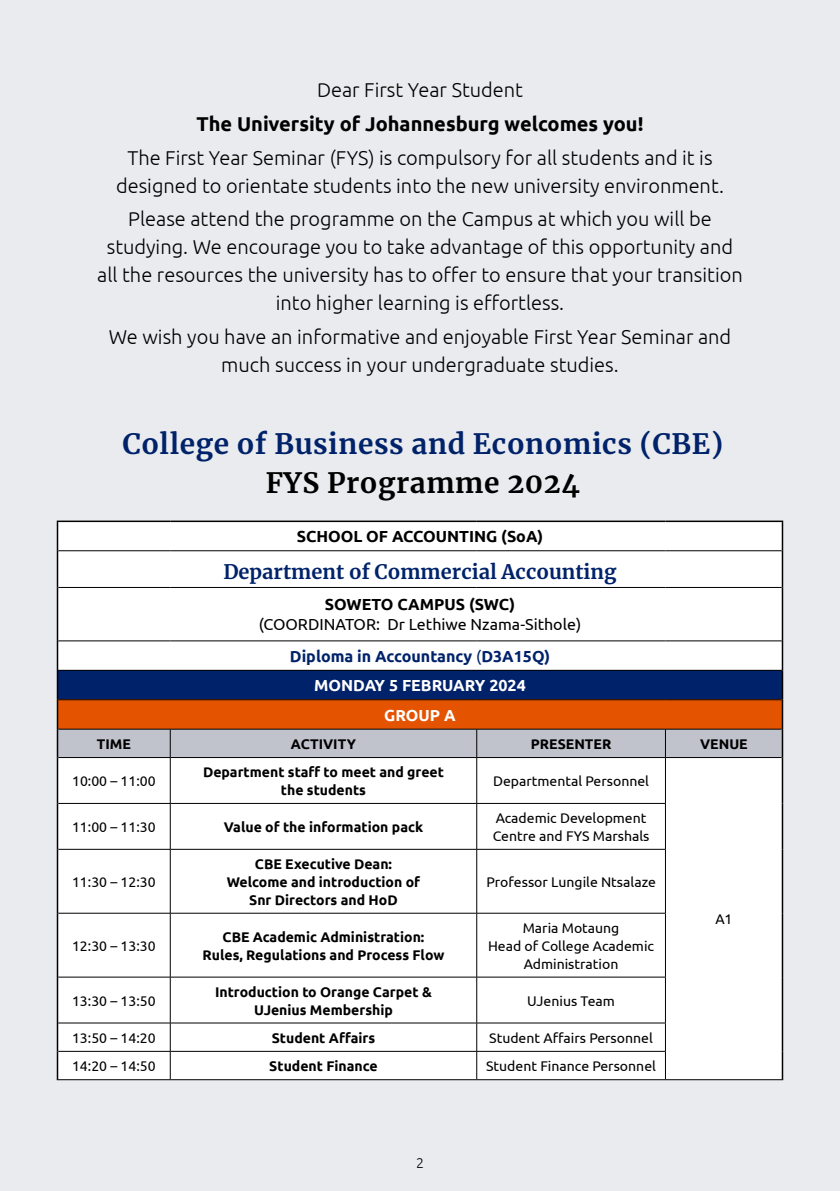
<style>
.page{position:relative;width:840px;height:1191px;background:#fff}
.page>*{position:absolute;margin:0;border:0;box-sizing:border-box;transform-origin:0 0}
.t1{font:700 28px "Merriweather";letter-spacing:.02em;color:#00226a}
.t2{font:700 28px "Merriweather";letter-spacing:.02em;color:#000}
.t3{font:300 20px/28px "Ubuntu";color:#000;text-align:center}
.t4{font:700 20px "Ubuntu";color:#000}
.t5{font:700 20px "Merriweather";color:#00226a}
.t6{font:16px/31.4px "Ubuntu";color:#000;text-align:center}
.t7{font:700 16px "Ubuntu";color:#000}
.t8{font:700 16px/29.4px "Ubuntu";color:#fff;text-align:center}
.t9{font:700 14px/18px "Ubuntu";color:#000;text-align:center}
.t10{font:14px/18px "Ubuntu";color:#000}
.t11{font:300 14px "Ubuntu";color:#000}
.s1{font-weight:700;color:#00226a}
.s2{color:#00226a}
</style>
<div class="page">
<div style="left:0;top:0;width:839px;height:1191px;background:#e9ebee"></div>
<hr style="left:839px;top:0;width:1px;height:1191px;background:#e9ebee">
<div style="left:58px;top:522px;width:723px;height:557px;background:#fff"></div>
<div style="left:57px;top:670px;width:725px;height:29px;background:#00226a"></div>
<div style="left:57px;top:699px;width:725px;height:30px;background:#e45400"></div>
<hr style="left:57px;top:520px;width:113px;height:2px;background:#000">
<svg style="left:57px;top:522px;width:1px;height:29px"></svg>
<hr style="left:170px;top:520px;width:306px;height:2px;background:#000">
<hr style="left:476px;top:520px;width:189px;height:2px;background:#000">
<hr style="left:665px;top:520px;width:117px;height:2px;background:#000">
<svg style="left:781px;top:522px;width:1px;height:29px"></svg>
<hr style="left:57px;top:551px;width:1px;height:36px;background:#000">
<hr style="left:781px;top:551px;width:1px;height:36px;background:#000">
<hr style="left:57px;top:587px;width:1px;height:54px;background:#000">
<hr style="left:781px;top:587px;width:1px;height:54px;background:#000">
<svg style="left:57px;top:641px;width:1px;height:58px"></svg>
<svg style="left:781px;top:641px;width:1px;height:58px"></svg>
<hr style="left:57px;top:699px;width:1px;height:30px;background:#000">
<hr style="left:781px;top:699px;width:1px;height:30px;background:#000">
<hr style="left:57px;top:757px;width:1px;height:46px;background:#000">
<hr style="left:781px;top:757px;width:1px;height:46px;background:#000">
<hr style="left:781px;top:803px;width:1px;height:46px;background:#000">
<hr style="left:781px;top:849px;width:1px;height:64px;background:#000">
<hr style="left:781px;top:913px;width:1px;height:64px;background:#000">
<hr style="left:781px;top:977px;width:1px;height:46px;background:#000">
<svg style="left:781px;top:1023px;width:1px;height:56px"></svg>
<hr style="left:57px;top:803px;width:1px;height:46px;background:#000">
<hr style="left:57px;top:849px;width:1px;height:64px;background:#000">
<hr style="left:57px;top:913px;width:1px;height:64px;background:#000">
<hr style="left:57px;top:977px;width:1px;height:46px;background:#000">
<svg style="left:57px;top:1023px;width:1px;height:56px"></svg>
<hr style="left:58px;top:550px;width:112px;height:1px;background:#000">
<hr style="left:170px;top:550px;width:306px;height:1px;background:#000">
<hr style="left:476px;top:550px;width:189px;height:1px;background:#000">
<hr style="left:665px;top:550px;width:116px;height:1px;background:#000">
<hr style="left:58px;top:587px;width:112px;height:1px;background:#000">
<hr style="left:170px;top:587px;width:306px;height:1px;background:#000">
<hr style="left:476px;top:587px;width:189px;height:1px;background:#000">
<hr style="left:665px;top:587px;width:116px;height:1px;background:#000">
<hr style="left:58px;top:640px;width:112px;height:1px;background:#000">
<hr style="left:170px;top:640px;width:306px;height:1px;background:#000">
<hr style="left:476px;top:640px;width:189px;height:1px;background:#000">
<hr style="left:665px;top:640px;width:116px;height:1px;background:#000">
<hr style="left:58px;top:670px;width:112px;height:1px;background:#000">
<hr style="left:170px;top:670px;width:306px;height:1px;background:#000">
<hr style="left:476px;top:670px;width:189px;height:1px;background:#000">
<hr style="left:665px;top:670px;width:116px;height:1px;background:#000">
<hr style="left:58px;top:699px;width:112px;height:1px;background:#000">
<hr style="left:170px;top:699px;width:306px;height:1px;background:#000">
<hr style="left:476px;top:699px;width:189px;height:1px;background:#000">
<hr style="left:665px;top:699px;width:116px;height:1px;background:#000">
<hr style="left:57px;top:1079px;width:113px;height:1px;background:#000">
<hr style="left:170px;top:1079px;width:306px;height:1px;background:#000">
<hr style="left:476px;top:1079px;width:189px;height:1px;background:#000">
<hr style="left:665px;top:1079px;width:117px;height:1px;background:#000">
<hr style="left:170px;top:758px;width:1px;height:45px;background:#000">
<hr style="left:476px;top:758px;width:1px;height:45px;background:#000">
<hr style="left:664px;top:758px;width:1px;height:45px;background:#000">
<hr style="left:58px;top:803px;width:112px;height:1px;background:#000">
<hr style="left:170px;top:803px;width:306px;height:1px;background:#000">
<hr style="left:170px;top:803px;width:1px;height:46px;background:#000">
<hr style="left:476px;top:803px;width:189px;height:1px;background:#000">
<hr style="left:476px;top:803px;width:1px;height:46px;background:#000">
<hr style="left:664px;top:803px;width:1px;height:46px;background:#000">
<hr style="left:58px;top:849px;width:112px;height:1px;background:#000">
<hr style="left:170px;top:849px;width:306px;height:1px;background:#000">
<hr style="left:170px;top:849px;width:1px;height:64px;background:#000">
<hr style="left:476px;top:849px;width:189px;height:1px;background:#000">
<hr style="left:476px;top:849px;width:1px;height:64px;background:#000">
<hr style="left:664px;top:849px;width:1px;height:64px;background:#000">
<hr style="left:58px;top:913px;width:112px;height:1px;background:#000">
<hr style="left:170px;top:913px;width:306px;height:1px;background:#000">
<hr style="left:170px;top:913px;width:1px;height:64px;background:#000">
<hr style="left:476px;top:913px;width:189px;height:1px;background:#000">
<hr style="left:476px;top:913px;width:1px;height:64px;background:#000">
<hr style="left:664px;top:913px;width:1px;height:64px;background:#000">
<hr style="left:58px;top:976px;width:112px;height:1px;background:#000">
<hr style="left:170px;top:976px;width:306px;height:1px;background:#000">
<hr style="left:170px;top:977px;width:1px;height:45px;background:#000">
<hr style="left:476px;top:976px;width:189px;height:1px;background:#000">
<hr style="left:476px;top:977px;width:1px;height:45px;background:#000">
<hr style="left:664px;top:977px;width:1px;height:45px;background:#000">
<hr style="left:58px;top:1022px;width:112px;height:1px;background:#000">
<hr style="left:170px;top:1022px;width:306px;height:1px;background:#000">
<hr style="left:476px;top:1022px;width:189px;height:1px;background:#000">
<hr style="left:58px;top:1051px;width:112px;height:1px;background:#000">
<hr style="left:170px;top:1051px;width:306px;height:1px;background:#000">
<svg style="left:170px;top:1023px;width:1px;height:56px"></svg>
<hr style="left:476px;top:1051px;width:189px;height:1px;background:#000">
<svg style="left:476px;top:1023px;width:1px;height:56px"></svg>
<svg style="left:664px;top:1023px;width:1px;height:56px"></svg>
<div style="left:57px;top:729px;width:725px;height:28px;background:#c0c2cc"></div>
<hr style="left:58px;top:757px;width:112px;height:1px;background:#000">
<hr style="left:170px;top:757px;width:306px;height:1px;background:#000">
<hr style="left:476px;top:757px;width:189px;height:1px;background:#000">
<hr style="left:665px;top:757px;width:116px;height:1px;background:#000">
<p class="t3" style="left:317px;top:76px;width:207px">Dear First Year Student</p>
<p class="t4" style="left:196px;top:112px;width:448px">The University of Johannesburg welcomes you!</p>
<p class="t3" style="left:116px;top:143px;width:609px">The First Year Seminar (FYS) is compulsory for all students and it is designed to orientate students into the new university environment.</p>
<p class="t3" style="left:97px;top:205px;width:646px">Please attend the programme on the Campus at which you will be studying. We encourage you to take advantage of this opportunity and all the resources the university has to offer to ensure that your transition into higher learning is effortless.</p>
<p class="t3" style="left:109px;top:322px;width:623px">We wish you have an informative and enjoyable First Year Seminar and much success in your undergraduate studies.</p>
<h1 class="t1" style="left:122px;top:424px;width:602px">College of Business and Economics (CBE)</h1>
<h1 class="t2" style="left:265px;top:464px;width:315px">FYS Programme 2024</h1>
<p class="t7" style="left:296px;top:527px;width:248px">SCHOOL OF ACCOUNTING (SoA)</p>
<p class="t5" style="left:223px;top:558px;width:394px">Department of Commercial Accounting</p>
<p class="t7" style="left:324px;top:595px;width:192px">SOWETO CAMPUS (SWC)</p>
<p class="t6" style="left:258px;top:608px;width:324px">(COORDINATOR: Dr Lethiwe Nzama-Sithole)<br><span class="s1">Diploma in Accountancy</span> <span class="s2">(</span><span class="s1">D3A15Q)</span></p>
<p class="t8" style="left:314px;top:670px;width:213px">MONDAY 5 FEBRUARY 2024<br>GROUP A</p>
<p class="t9" style="left:97px;top:734px;width:36px">TIME</p>
<p class="t9" style="left:291px;top:734px;width:66px">ACTIVITY</p>
<p class="t9" style="left:530px;top:734px;width:82px">PRESENTER</p>
<p class="t9" style="left:699px;top:734px;width:49px">VENUE</p>
<p class="t10" style="left:72px;top:771px;width:85px">10:00 – 11:00</p>
<p class="t9" style="left:203px;top:762px;width:242px">Department staff to meet and greet the students</p>
<p class="t10" style="left:493px;top:771px;width:157px">Departmental Personnel</p>
<p class="t10" style="left:72px;top:817px;width:85px">11:00 – 11:30</p>
<p class="t9" style="left:224px;top:817px;width:201px">Value of the information pack</p>
<p class="t10" style="left:492px;top:808px;width:158px">Academic Development<br>Centre and FYS Marshals</p>
<p class="t10" style="left:72px;top:872px;width:85px">11:30 – 12:30</p>
<p class="t9" style="left:227px;top:854px;width:195px">CBE Executive Dean:<br>Welcome and introduction of<br>Snr Directors and HoD</p>
<p class="t10" style="left:486px;top:872px;width:171px">Professor Lungile Ntsalaze</p>
<p class="t10" style="left:72px;top:936px;width:85px">12:30 – 13:30</p>
<p class="t9" style="left:202px;top:927px;width:243px">CBE Academic Administration:<br>Rules, Regulations and Process Flow</p>
<p class="t10" style="left:488px;top:918px;width:167px;text-align:center">Maria Motaung<br>Head of College Academic<br>Administration</p>
<p class="t10" style="left:72px;top:991px;width:85px">13:30 – 13:50</p>
<p class="t9" style="left:215px;top:982px;width:218px">Introduction to Orange Carpet &amp;<br>UJenius Membership</p>
<p class="t10" style="left:527px;top:991px;width:89px">UJenius Team</p>
<p class="t10" style="left:72px;top:1028px;width:85px">13:50 – 14:20</p>
<p class="t9" style="left:271px;top:1028px;width:105px">Student Affairs</p>
<p class="t10" style="left:489px;top:1028px;width:165px">Student Affairs Personnel</p>
<p class="t10" style="left:72px;top:1056px;width:85px">14:20 – 14:50</p>
<p class="t9" style="left:269px;top:1056px;width:110px">Student Finance</p>
<p class="t10" style="left:486px;top:1056px;width:171px">Student Finance Personnel</p>
<p class="t11" style="left:416px;top:1154px;width:9px">3</p>
<p class="t11" style="left:416px;top:1154px;width:9px">2</p>
<p class="t10" style="left:715px;top:909px;width:19px">A1</p>
</div>
